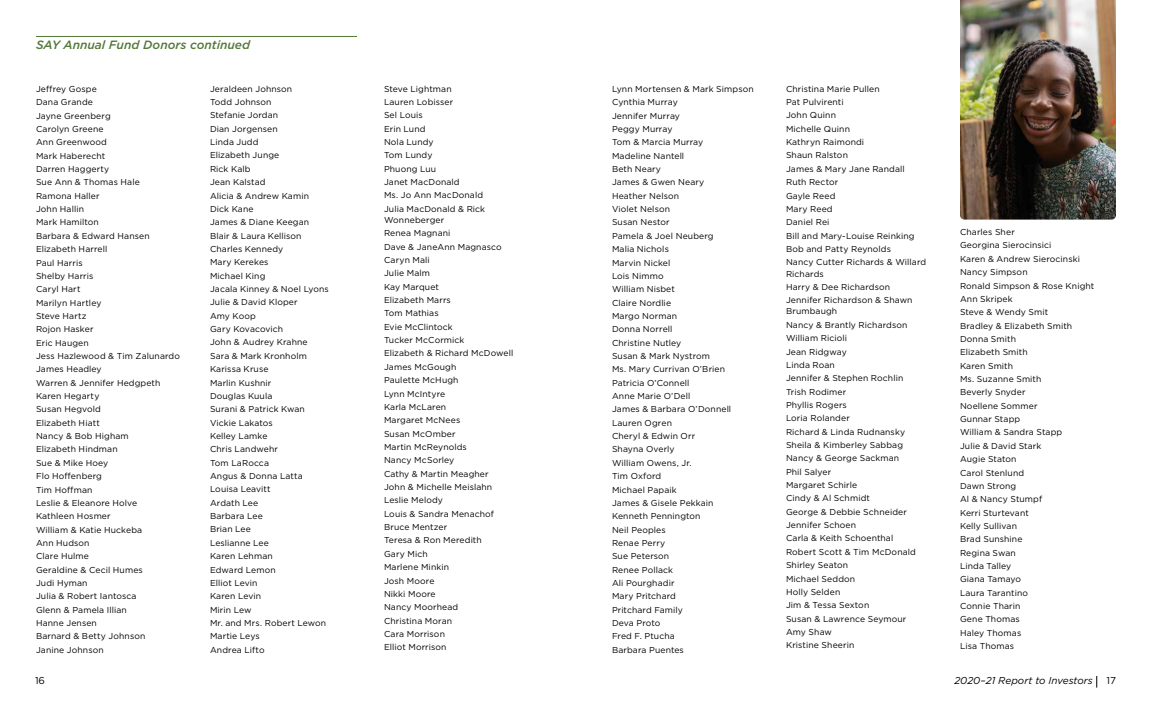
<style>
.page{position:relative;width:1152px;height:720px;background:#fff}
.page>*{position:absolute;margin:0;border:0;box-sizing:border-box;transform-origin:0 0}
.t1{font:italic 500 12px "Gotham";color:#527837}
.t2{font:italic 10px "Gotham";color:#000}
.t3{font:10px "Gotham";color:#000}
.t4{font:8.6px/13.4px "Gotham";letter-spacing:.015em;color:#000}
</style>
<div class="page">
<svg style="left:1096px;top:676px;width:1px;height:12px"></svg>
<hr style="left:36px;top:36px;width:321px;height:1px;background:#527837">
<img style="left:960px;top:0;width:156px;height:220px">
<h1 class="t1" style="left:36px;top:37px;width:216px">SAY Annual Fund Donors continued</h1>
<p class="t4" style="left:36px;top:82px;width:146px">Jeffrey Gospe<br>Dana Grande<br>Jayne Greenberg<br>Carolyn Greene<br>Ann Greenwood<br>Mark Haberecht<br>Darren Haggerty<br>Sue Ann &amp; Thomas Hale<br>Ramona Haller<br>John Hallin<br>Mark Hamilton<br>Barbara &amp; Edward Hansen<br>Elizabeth Harrell<br>Paul Harris<br>Shelby Harris<br>Caryl Hart<br>Marilyn Hartley<br>Steve Hartz<br>Rojon Hasker<br>Eric Haugen<br>Jess Hazlewood &amp; Tim Zalunardo<br>James Headley<br>Warren &amp; Jennifer Hedgpeth<br>Karen Hegarty<br>Susan Hegvold<br>Elizabeth Hiatt<br>Nancy &amp; Bob Higham<br>Elizabeth Hindman<br>Sue &amp; Mike Hoey<br>Flo Hoffenberg<br>Tim Hoffman<br>Leslie &amp; Eleanore Holve<br>Kathleen Hosmer<br>William &amp; Katie Huckeba<br>Ann Hudson<br>Clare Hulme<br>Geraldine &amp; Cecil Humes<br>Judi Hyman<br>Julia &amp; Robert Iantosca<br>Glenn &amp; Pamela Illian<br>Hanne Jensen<br>Barnard &amp; Betty Johnson<br>Janine Johnson</p>
<p class="t4" style="left:210px;top:82px;width:120px">Jeraldeen Johnson<br>Todd Johnson<br>Stefanie Jordan<br>Dian Jorgensen<br>Linda Judd<br>Elizabeth Junge<br>Rick Kalb<br>Jean Kalstad<br>Alicia &amp; Andrew Kamin<br>Dick Kane<br>James &amp; Diane Keegan<br>Blair &amp; Laura Kellison<br>Charles Kennedy<br>Mary Kerekes<br>Michael King<br>Jacala Kinney &amp; Noel Lyons<br>Julie &amp; David Kloper<br>Amy Koop<br>Gary Kovacovich<br>John &amp; Audrey Krahne<br>Sara &amp; Mark Kronholm<br>Karissa Kruse<br>Marlin Kushnir<br>Douglas Kuula<br>Surani &amp; Patrick Kwan<br>Vickie Lakatos<br>Kelley Lamke<br>Chris Landwehr<br>Tom LaRocca<br>Angus &amp; Donna Latta<br>Louisa Leavitt<br>Ardath Lee<br>Barbara Lee<br>Brian Lee<br>Leslianne Lee<br>Karen Lehman<br>Edward Lemon<br>Elliot Levin<br>Karen Levin<br>Mirin Lew<br>Mr. and Mrs. Robert Lewon<br>Martie Leys<br>Andrea Lifto</p>
<p class="t4" style="left:384px;top:82px;width:103px">Steve Lightman<br>Lauren Lobisser<br>Sel Louis<br>Erin Lund<br>Nola Lundy<br>Tom Lundy<br>Phuong Luu<br>Janet MacDonald<br>Ms. Jo Ann MacDonald<br>Julia MacDonald &amp; Rick</p>
<p class="t4" style="left:384px;top:213px;width:131px">Wonneberger<br>Renea Magnani<br>Dave &amp; JaneAnn Magnasco<br>Caryn Mali<br>Julie Malm<br>Kay Marquet<br>Elizabeth Marrs<br>Tom Mathias<br>Evie McClintock<br>Tucker McCormick<br>Elizabeth &amp; Richard McDowell<br>James McGough<br>Paulette McHugh<br>Lynn McIntyre<br>Karla McLaren<br>Margaret McNees<br>Susan McOmber<br>Martin McReynolds<br>Nancy McSorley<br>Cathy &amp; Martin Meagher<br>John &amp; Michelle Meislahn<br>Leslie Melody<br>Louis &amp; Sandra Menachof<br>Bruce Mentzer<br>Teresa &amp; Ron Meredith<br>Gary Mich<br>Marlene Minkin<br>Josh Moore<br>Nikki Moore<br>Nancy Moorhead<br>Christina Moran<br>Cara Morrison<br>Elliot Morrison</p>
<p class="t4" style="left:612px;top:82px;width:143px">Lynn Mortensen &amp; Mark Simpson<br>Cynthia Murray<br>Jennifer Murray<br>Peggy Murray<br>Tom &amp; Marcia Murray<br>Madeline Nantell<br>Beth Neary<br>James &amp; Gwen Neary<br>Heather Nelson<br>Violet Nelson<br>Susan Nestor<br>Pamela &amp; Joel Neuberg<br>Malia Nichols<br>Marvin Nickel<br>Lois Nimmo<br>William Nisbet<br>Claire Nordlie<br>Margo Norman<br>Donna Norrell<br>Christine Nutley<br>Susan &amp; Mark Nystrom<br>Ms. Mary Currivan O’Brien<br>Patricia O’Connell<br>Anne Marie O’Dell<br>James &amp; Barbara O’Donnell<br>Lauren Ogren<br>Cheryl &amp; Edwin Orr<br>Shayna Overly<br>William Owens, Jr.<br>Tim Oxford<br>Michael Papaik<br>James &amp; Gisele Pekkain<br>Kenneth Pennington<br>Neil Peoples<br>Renae Perry<br>Sue Peterson<br>Renee Pollack<br>Ali Pourghadir<br>Mary Pritchard<br>Pritchard Family<br>Deva Proto<br>Fred F. Ptucha<br>Barbara Puentes</p>
<p class="t4" style="left:786px;top:82px;width:142px">Christina Marie Pullen<br>Pat Pulvirenti<br>John Quinn<br>Michelle Quinn<br>Kathryn Raimondi<br>Shaun Ralston<br>James &amp; Mary Jane Randall<br>Ruth Rector<br>Gayle Reed<br>Mary Reed<br>Daniel Rei<br>Bill and Mary-Louise Reinking<br>Bob and Patty Reynolds<br>Nancy Cutter Richards &amp; Willard</p>
<p class="t4" style="left:786px;top:267px;width:128px">Richards<br>Harry &amp; Dee Richardson<br>Jennifer Richardson &amp; Shawn</p>
<p class="t4" style="left:786px;top:305px;width:131px">Brumbaugh<br>Nancy &amp; Brantly Richardson<br>William Ricioli<br>Jean Ridgway<br>Linda Roan<br>Jennifer &amp; Stephen Rochlin<br>Trish Rodimer<br>Phyllis Rogers<br>Loria Rolander<br>Richard &amp; Linda Rudnansky<br>Sheila &amp; Kimberley Sabbag<br>Nancy &amp; George Sackman<br>Phil Salyer<br>Margaret Schirle<br>Cindy &amp; Al Schmidt<br>George &amp; Debbie Schneider<br>Jennifer Schoen<br>Carla &amp; Keith Schoenthal<br>Robert Scott &amp; Tim McDonald<br>Shirley Seaton<br>Michael Seddon<br>Holly Selden<br>Jim &amp; Tessa Sexton<br>Susan &amp; Lawrence Seymour<br>Amy Shaw<br>Kristine Sheerin</p>
<p class="t4" style="left:960px;top:225px;width:136px">Charles Sher<br>Georgina Sierocinsici<br>Karen &amp; Andrew Sierocinski<br>Nancy Simpson<br>Ronald Simpson &amp; Rose Knight<br>Ann Skripek<br>Steve &amp; Wendy Smit<br>Bradley &amp; Elizabeth Smith<br>Donna Smith<br>Elizabeth Smith<br>Karen Smith<br>Ms. Suzanne Smith<br>Beverly Snyder<br>Noellene Sommer<br>Gunnar Stapp<br>William &amp; Sandra Stapp<br>Julie &amp; David Stark<br>Augie Staton<br>Carol Stenlund<br>Dawn Strong<br>Al &amp; Nancy Stumpf<br>Kerri Sturtevant<br>Kelly Sullivan<br>Brad Sunshine<br>Regina Swan<br>Linda Talley<br>Giana Tamayo<br>Laura Tarantino<br>Connie Tharin<br>Gene Thomas<br>Haley Thomas<br>Lisa Thomas</p>
<p class="t3" style="left:35px;top:674px;width:12px">16</p>
<p class="t2" style="left:954px;top:674px;width:140px">2020–21 Report to Investors</p>
<p class="t3" style="left:1106px;top:674px;width:11px">17</p>
</div>
